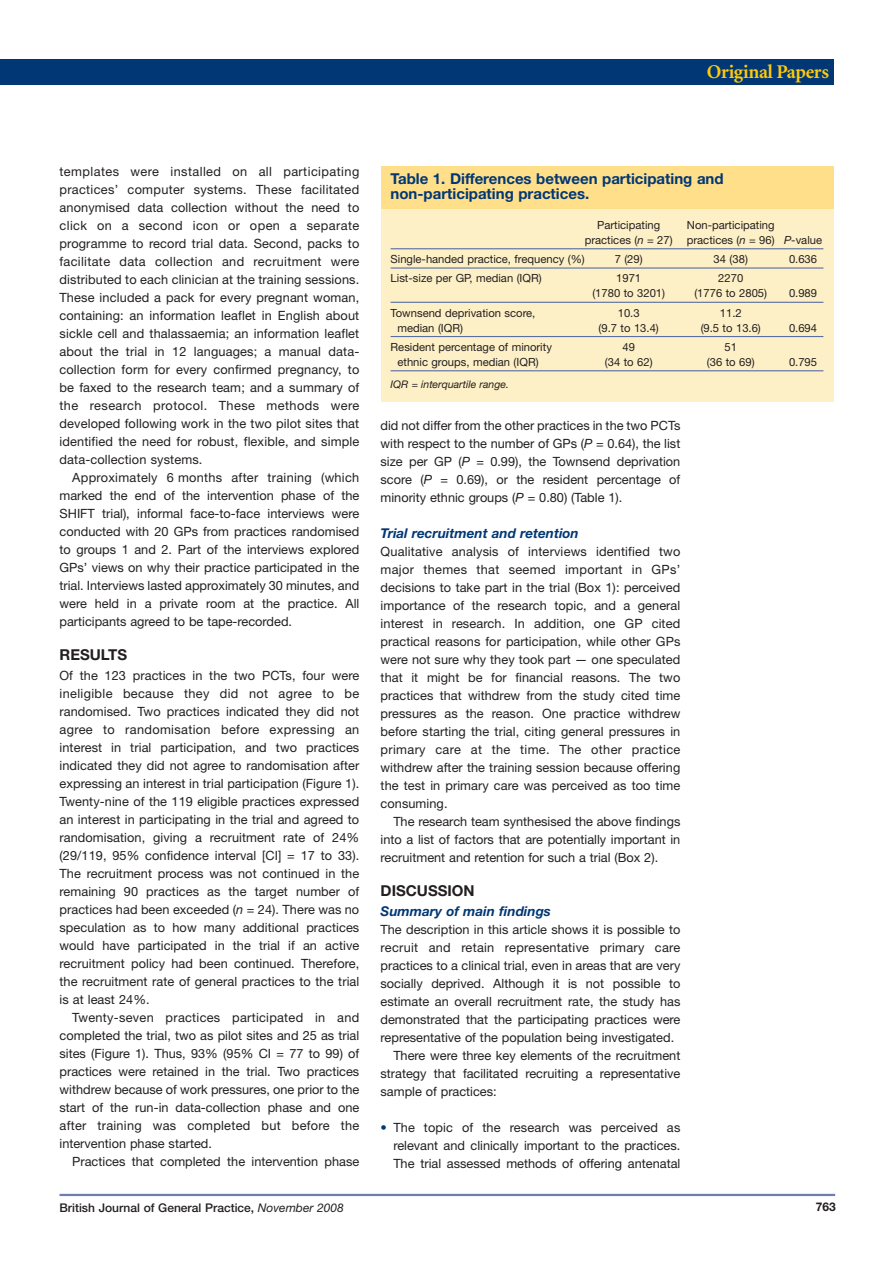
<style>
.page{position:relative;width:893px;height:1263px;background:#fff}
.page>*{position:absolute;margin:0;border:0;box-sizing:border-box;transform-origin:0 0}
.t1{font:700 19.5px "Minion";letter-spacing:-.02em;color:#feca0a}
.t2{font:700 15px/15px "Helvetica Neue";color:#013775}
.t3{font:700 15px "Helvetica Neue";color:#231f20}
.t4{font:italic 700 13.5px "Helvetica Neue";color:#013775}
.t5{font:12.75px/18px "Helvetica Neue";color:#231f20;text-align:justify}
.t6{font:12.75px "Helvetica Neue";letter-spacing:.02em;color:#231f20}
.t7{font:500 12px "Helvetica Neue";color:#231f20}
.t8{font:700 12px "Helvetica Neue";color:#231f20}
.t9{font:11.25px "Helvetica Neue";color:#231f20}
.t10{font:italic 10.5px "Helvetica Neue";color:#231f20}
.s1{font-style:italic}
.s2{font-weight:400;font-style:italic}
.s3{color:#013775}
</style>
<div class="page">
<hr style="left:60px;top:1194px;width:775px;height:2px;background:#6e7fad">
<div style="left:0;top:60px;width:834px;height:25px;background:#013775"></div>
<div style="left:381px;top:167px;width:452px;height:235px;background:#fef0c6"></div>
<hr style="left:391px;top:248px;width:432px;height:1px;background:#596ea1">
<hr style="left:391px;top:267px;width:432px;height:2px;background:#596ea1">
<hr style="left:391px;top:302px;width:432px;height:1px;background:#596ea1">
<hr style="left:391px;top:336px;width:432px;height:1px;background:#596ea1">
<hr style="left:391px;top:370px;width:432px;height:1px;background:#596ea1">
<div style="left:381px;top:167px;width:452px;height:42px;background:#ffdf89"></div>
<h1 class="t1" style="left:707px;top:64px;width:124px">Original Papers</h1>
<p class="t5" style="left:60px;top:163px;width:301px">templates were installed on all participating practices’ computer systems. These facilitated anonymised data collection without the need to click on a second icon or open a separate programme to record trial data. Second, packs to facilitate data collection and recruitment were distributed to each clinician at the training sessions.<br>These included a pack for every pregnant woman, containing: an information leaflet in English about sickle cell and thalassaemia; an information leaflet about the trial in 12 languages; a manual data&shy;collection form for every confirmed pregnancy, to be faxed to the research team; and a summary of the research protocol. These methods were developed following work in the two pilot sites that identified the need for robust, flexible, and simple data-collection systems.</p>
<p class="t5" style="left:60px;top:469px;width:301px;text-indent:13px">Approximately 6 months after training (which marked the end of the intervention phase of the SHIFT trial), informal face-to-face interviews were conducted with 20 GPs from practices randomised to groups 1 and 2. Part of the interviews explored GPs’ views on why their practice participated in the trial. Interviews lasted approximately 30 minutes, and were held in a private room at the practice. All participants agreed to be tape-recorded.</p>
<p class="t3" style="left:60px;top:649px;width:69px">RESULTS</p>
<p class="t5" style="left:60px;top:667px;width:301px">Of the 123 practices in the two PCTs, four were ineligible because they did not agree to be randomised. Two practices indicated they did not agree to randomisation before expressing an interest in trial participation, and two practices indicated they did not agree to randomisation after expressing an interest in trial participation (Figure 1).<br>Twenty-nine of the 119 eligible practices expressed an interest in participating in the trial and agreed to randomisation, giving a recruitment rate of 24% (29/119, 95% confidence interval [CI] = 17 to 33).<br>The recruitment process was not continued in the remaining 90 practices as the target number of practices had been exceeded (<span class="s1">n</span> = 24). There was no speculation as to how many additional practices would have participated in the trial if an active recruitment policy had been continued. Therefore, the recruitment rate of general practices to the trial is at least 24%.</p>
<p class="t5" style="left:60px;top:1009px;width:301px;text-indent:13px">Twenty-seven practices participated in and completed the trial, two as pilot sites and 25 as trial sites (Figure 1). Thus, 93% (95% CI = 77 to 99) of practices were retained in the trial. Two practices withdrew because of work pressures, one prior to the start of the run-in data-collection phase and one after training was completed but before the intervention phase started.</p>
<p class="t5" style="left:72px;top:1153px;width:289px">Practices that completed the intervention phase</p>
<p class="t7" style="left:60px;top:1203px;width:286px">British Journal of General Practice, <span class="s2">November 2008</span></p>
<p class="t2" style="left:391px;top:173px;width:335px">Table 1. Differences between participating and non-participating practices.</p>
<p class="t9" style="left:597px;top:221px;width:65px">Participating</p>
<p class="t9" style="left:687px;top:221px;width:89px">Non-participating</p>
<p class="t9" style="left:585px;top:236px;width:89px">practices (<span class="s1">n</span> = 27)</p>
<p class="t9" style="left:687px;top:236px;width:137px">practices (<span class="s1">n</span> = 96) <span class="s1">P</span>-value</p>
<p class="t9" style="left:391px;top:255px;width:196px">Single-handed practice, frequency (%)</p>
<p class="t9" style="left:615px;top:255px;width:30px">7 (29)</p>
<p class="t9" style="left:714px;top:255px;width:36px">34 (38)</p>
<p class="t9" style="left:789px;top:255px;width:30px">0.636</p>
<p class="t9" style="left:391px;top:274px;width:153px">List-size per GP, median (IQR)</p>
<p class="t9" style="left:616px;top:274px;width:27px">1971</p>
<p class="t9" style="left:718px;top:274px;width:27px">2270</p>
<p class="t9" style="left:592px;top:289px;width:74px">(1780 to 3201)</p>
<p class="t9" style="left:694px;top:289px;width:74px">(1776 to 2805)</p>
<p class="t9" style="left:789px;top:289px;width:30px">0.989</p>
<p class="t9" style="left:391px;top:309px;width:146px">Townsend deprivation score,</p>
<p class="t9" style="left:618px;top:309px;width:23px">10.3</p>
<p class="t9" style="left:720px;top:309px;width:23px">11.2</p>
<p class="t9" style="left:397px;top:324px;width:67px">median (IQR)</p>
<p class="t9" style="left:599px;top:324px;width:62px">(9.7 to 13.4)</p>
<p class="t9" style="left:701px;top:324px;width:62px">(9.5 to 13.6)</p>
<p class="t9" style="left:789px;top:324px;width:30px">0.694</p>
<p class="t9" style="left:391px;top:343px;width:163px">Resident percentage of minority</p>
<p class="t9" style="left:622px;top:343px;width:14px">49</p>
<p class="t9" style="left:724px;top:343px;width:14px">51</p>
<p class="t9" style="left:397px;top:358px;width:143px">ethnic groups, median (IQR)</p>
<p class="t9" style="left:605px;top:358px;width:49px">(34 to 62)</p>
<p class="t9" style="left:707px;top:358px;width:49px">(36 to 69)</p>
<p class="t9" style="left:789px;top:358px;width:30px">0.795</p>
<p class="t10" style="left:391px;top:380px;width:120px">IQR = interquartile range.</p>
<p class="t5" style="left:381px;top:417px;width:301px">did not differ from the other practices in the two PCTs with respect to the number of GPs (<span class="s1">P</span> = 0.64), the list size per GP (<span class="s1">P</span> = 0.99), the Townsend deprivation score (<span class="s1">P</span> = 0.69), or the resident percentage of minority ethnic groups (<span class="s1">P</span> = 0.80) (Table 1).</p>
<p class="t4" style="left:381px;top:528px;width:200px">Trial recruitment and retention</p>
<p class="t5" style="left:381px;top:543px;width:301px">Qualitative analysis of interviews identified two major themes that seemed important in GPs’ decisions to take part in the trial (Box 1): perceived importance of the research topic, and a general interest in research. In addition, one GP cited practical reasons for participation, while other GPs were not sure why they took part — one speculated that it might be for financial reasons. The two practices that withdrew from the study cited time pressures as the reason. One practice withdrew before starting the trial, citing general pressures in primary care at the time. The other practice withdrew after the training session because offering the test in primary care was perceived as too time consuming.</p>
<p class="t5" style="left:381px;top:813px;width:301px;text-indent:13px">The research team synthesised the above findings into a list of factors that are potentially important in recruitment and retention for such a trial (Box 2).</p>
<p class="t3" style="left:381px;top:885px;width:96px">DISCUSSION</p>
<p class="t4" style="left:381px;top:906px;width:172px">Summary of main findings</p>
<p class="t5" style="left:381px;top:921px;width:301px">The description in this article shows it is possible to</p>
<p class="t6" style="left:381px;top:942px;width:301px">recruit and retain representative primary care</p>
<p class="t5" style="left:381px;top:957px;width:301px">practices to a clinical trial, even in areas that are very</p>
<p class="t5" style="left:381px;top:975px;width:301px">socially deprived. Although it is not possible to</p>
<p class="t5" style="left:381px;top:993px;width:301px">estimate an overall recruitment rate, the study has</p>
<p class="t5" style="left:381px;top:1011px;width:301px">demonstrated that the participating practices were</p>
<p class="t5" style="left:381px;top:1029px;width:295px">representative of the population being investigated.</p>
<p class="t5" style="left:393px;top:1047px;width:289px">There were three key elements of the recruitment</p>
<p class="t5" style="left:381px;top:1065px;width:301px">strategy that facilitated recruiting a representative</p>
<p class="t5" style="left:381px;top:1083px;width:118px">sample of practices:</p>
<p class="t5" style="left:393px;top:1119px;width:289px;text-indent:-13px"><span class="s3">•</span> The topic of the research was perceived as relevant and clinically important to the practices.<br>The trial assessed methods of offering antenatal</p>
<p class="t8" style="left:816px;top:1202px;width:22px">763</p>
</div>
